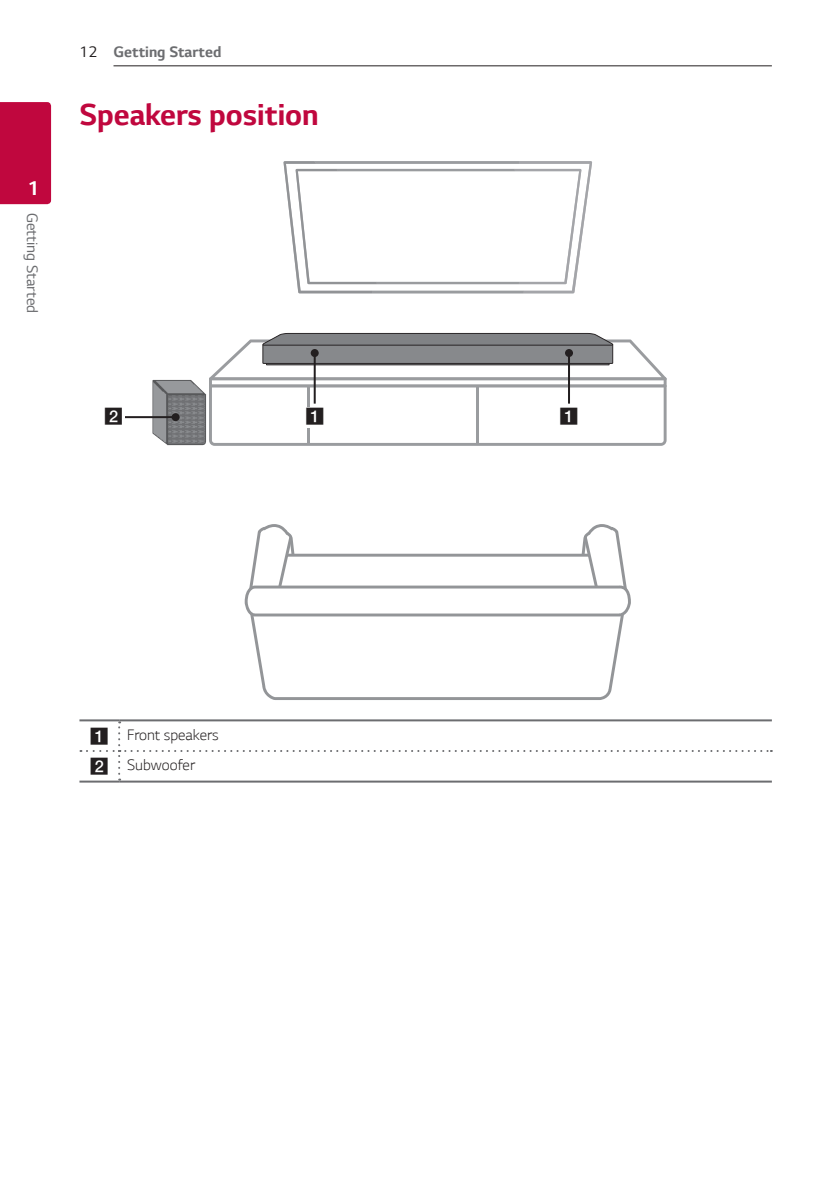
<style>
.page{position:relative;width:840px;height:1191px;background:#fff}
.page>*{position:absolute;margin:0;border:0;box-sizing:border-box;transform-origin:0 0}
.t1{font:700 32px "LG Smart";color:#c0073e}
.t2{font:700 21px "LG Smart";color:#fff}
.t3{font:300 16px/30.6px "LG Smart";color:#231f20}
.t4{font:700 16px "LG Smart";color:#6c6d70}
.t5{font:16px "LG Smart";color:#6c6d70}
.t6{font:16px "UPSYS Boxed Number";color:#231f20}
.s1{font-weight:400;color:#231f20}
.s2{font-family:"UPSYS Boxed Number";font-weight:400}
</style>
<div class="page">
<hr style="left:113px;top:65px;width:658px;height:1px;background:#231f20">
<div style="left:0;top:102px;width:51px;height:102px;background:#c0073e"></div>
<svg style="left:283px;top:161px;width:308px;height:132px"></svg>
<svg style="left:209px;top:333px;width:457px;height:113px"></svg>
<svg style="left:244px;top:524px;width:386px;height:176px"></svg>
<img style="left:152px;top:380px;width:54px;height:65px">
<hr style="left:125px;top:416px;width:50px;height:2px;background:#231f20">
<div style="left:171px;top:413px;width:8px;height:8px;background:#231f20;border-radius:50%"></div>
<hr style="left:567px;top:353px;width:2px;height:50px;background:#231f20">
<div style="left:564px;top:349px;width:8px;height:8px;background:#231f20;border-radius:50%"></div>
<hr style="left:313px;top:353px;width:2px;height:50px;background:#231f20">
<div style="left:310px;top:349px;width:8px;height:8px;background:#231f20;border-radius:50%"></div>
<div style="left:303px;top:407px;width:23px;height:21px;background:#fff"></div>
<div style="left:557px;top:407px;width:23px;height:20px;background:#fff"></div>
<hr style="left:79px;top:719px;width:40px;height:2px;background:#6c6d70">
<hr style="left:119px;top:719px;width:652px;height:2px;background:#6c6d70">
<svg style="left:87px;top:721px;width:684px;height:59px"></svg>
<hr style="left:79px;top:780px;width:40px;height:2px;background:#6c6d70">
<hr style="left:119px;top:780px;width:652px;height:2px;background:#6c6d70">
<h2 class="t2" style="left:28px;top:175px;width:13px">1</h2>
<p class="t5" style="left:42px;top:213px;width:102px;rotate:90deg">Getting Started</p>
<p class="t4" style="left:79px;top:42px;width:143px"><span class="s1">12</span> Getting Started</p>
<h1 class="t1" style="left:79px;top:95px;width:241px">Speakers position</h1>
<p class="t6" style="left:104px;top:408px;width:21px">B</p>
<p class="t6" style="left:305px;top:408px;width:21px">A</p>
<p class="t6" style="left:559px;top:407px;width:21px">A</p>
<p class="t3" style="left:89px;top:719px;width:131px"><span class="s2">A</span> Front speakers<br><span class="s2">B</span> Subwoofer</p>
</div>
